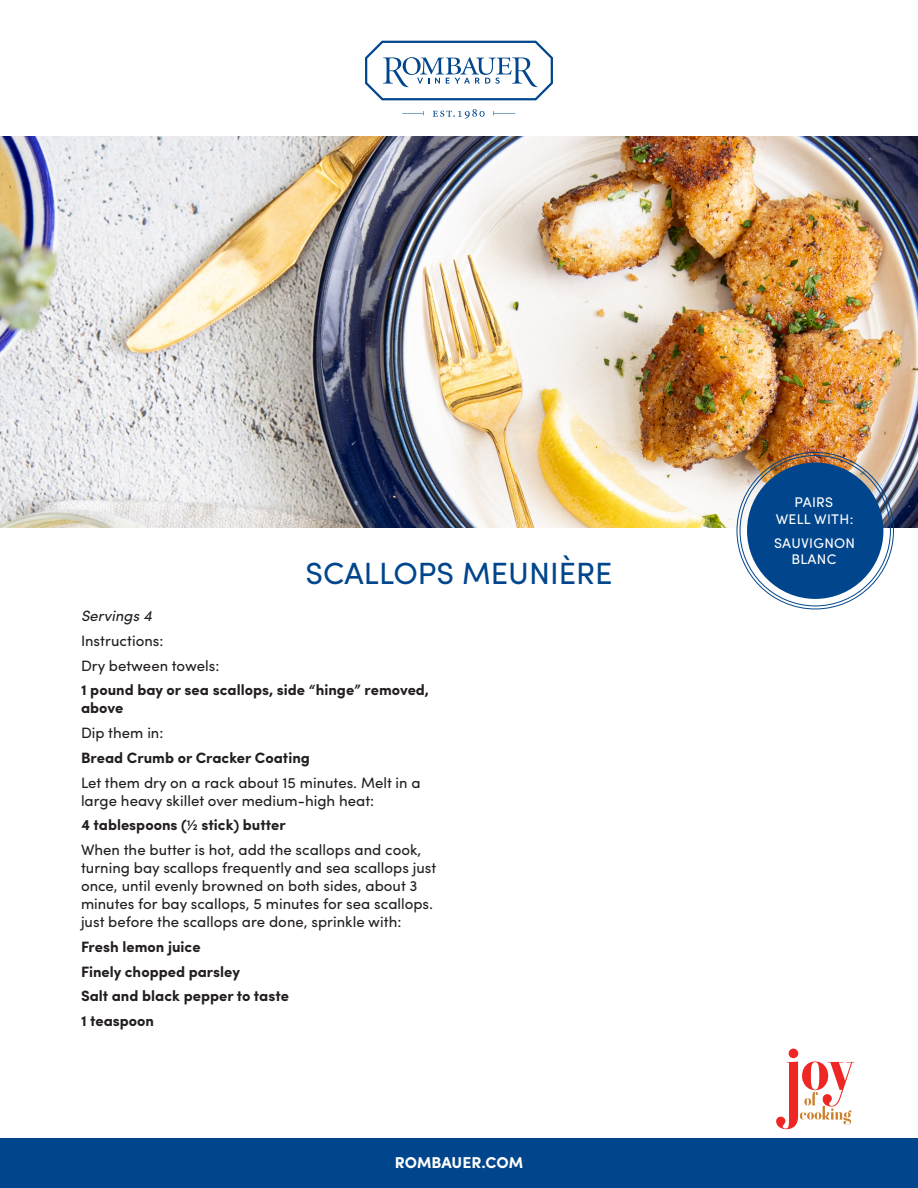
<style>
.page{position:relative;width:918px;height:1188px;background:#fff}
.page>*{position:absolute;margin:0;border:0;box-sizing:border-box;transform-origin:0 0}
.Recipe_Name{font:30.75px "Sofia Pro";color:#01468c}
.t1{font:700 15.75px "Sofia Pro";color:#fff}
.Instructions{font:15px/18px "Sofia Pro";color:#231f20}
.Ingredients{font:700 15px/18px "Sofia Pro";color:#231f20}
.Ingredients-2{font:15px "Sofia Pro";color:#231f20}
.Servings{font:italic 15px "Sofia Pro";color:#231f20}
.Pairs_Well_With{font:13.95px/16.8px "Sofia Pro";letter-spacing:.02em;color:#fff;text-align:center}
</style>
<div class="page">
<img style="left:0;top:136px;width:918px;height:392px">
<div style="left:0;top:1138px;width:918px;height:50px;background:#01468c"></div>
<svg style="left:402px;top:111px;width:22px;height:4px"></svg>
<svg style="left:493px;top:111px;width:22px;height:4px"></svg>
<svg style="left:433px;top:109px;width:52px;height:10px"></svg>
<svg style="left:365px;top:41px;width:188px;height:59px"></svg>
<div style="left:789px;top:1049px;width:9px;height:9px;background:#ee2725;border-radius:50%"></div>
<svg style="left:776px;top:1061px;width:78px;height:68px"></svg>
<div style="left:747px;top:463px;width:136px;height:136px;background:#01468c;border-radius:50%"></div>
<p class="Servings" style="left:81px;top:604px;width:73px">Servings 4</p>
<p class="Recipe_Name" style="left:305px;top:551px;width:309px">SCALLOPS MEUNIÈRE</p>
<p class="Instructions" style="left:81px;top:630px;width:84px">Instructions:</p>
<p class="Instructions" style="left:81px;top:655px;width:140px">Dry between towels:</p>
<p class="Ingredients" style="left:81px;top:680px;width:350px">1 pound bay or sea scallops, side “hinge” removed, above</p>
<p class="Ingredients-2" style="left:81px;top:722px;width:84px">Dip them in:</p>
<p class="Ingredients" style="left:81px;top:748px;width:231px">Bread Crumb or Cracker Coating</p>
<p class="Instructions" style="left:81px;top:772px;width:341px">Let them dry on a rack about 15 minutes. Melt in a large heavy skillet over medium-high heat:</p>
<p class="Ingredients" style="left:81px;top:815px;width:206px">4 tablespoons (1/2 stick) butter</p>
<p class="Instructions" style="left:81px;top:840px;width:357px">When the butter is hot, add the scallops and cook, turning bay scallops frequently and sea scallops just once, until evenly browned on both sides, about 3 minutes for bay scallops, 5 minutes for sea scallops. just before the scallops are done, sprinkle with:</p>
<p class="Ingredients" style="left:81px;top:937px;width:121px">Fresh lemon juice</p>
<p class="Ingredients" style="left:81px;top:961px;width:160px">Finely chopped parsley</p>
<p class="Ingredients" style="left:81px;top:986px;width:210px">Salt and black pepper to taste</p>
<p class="Ingredients" style="left:81px;top:1011px;width:75px">1 teaspoon</p>
<p class="t1" style="left:395px;top:1151px;width:130px">ROMBAUER.COM</p>
<p class="Pairs_Well_With" style="left:776px;top:493px;width:79px">PAIRS<br>WELL WITH:</p>
<p class="Pairs_Well_With" style="left:774px;top:533px;width:83px">SAUVIGNON<br>BLANC</p>
</div>
